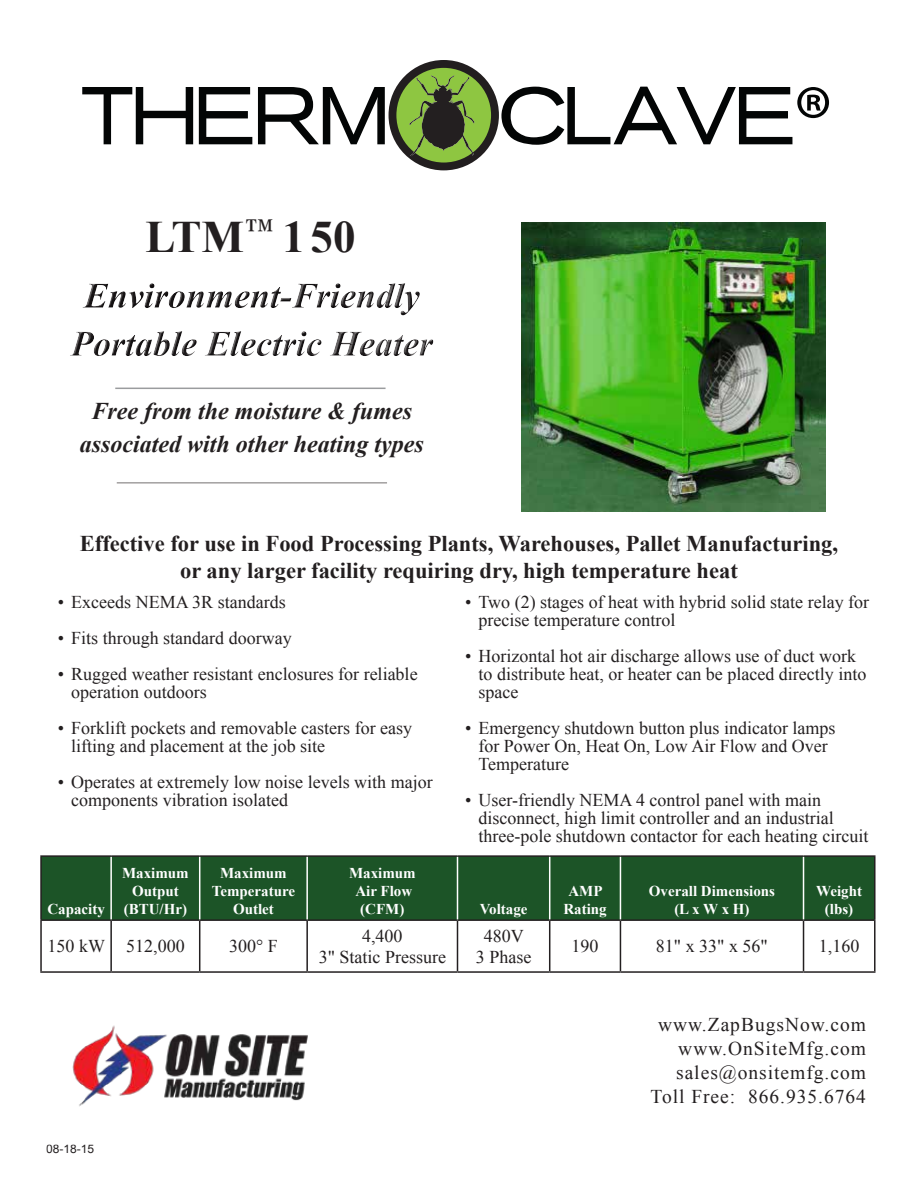
<style>
.page{position:relative;width:918px;height:1188px;background:#fff}
.page>*{position:absolute;margin:0;border:0;box-sizing:border-box;transform-origin:0 0}
.t1{font:94.2px "Myriad Pro";color:#030505}
.t2{font:700 45px "Times New Roman";color:#231f20}
.t3{font:italic 700 24px/33px "Times New Roman";color:#231f20;text-align:center}
.t4{font:700 22.5px/27px "Times New Roman";color:#231f20;text-align:center}
.t5{font:19.5px/24px "Times New Roman";letter-spacing:.05em;color:#231f20;text-align:right}
.t6{font:18px/18px "Times New Roman";color:#231f20}
.t7{font:700 15px/18px "Times New Roman";color:#fff;text-align:center}
.t8{font:12px "Arial";color:#231f20}
</style>
<div class="page">
<div style="left:58px;top:276px;width:387px;height:92px;background:#231f20;opacity:.75"></div>
<div style="left:42px;top:856px;width:832px;height:64px;background:#1c5427"></div>
<hr style="left:40px;top:921px;width:2px;height:50px;background:#231f20">
<hr style="left:110px;top:921px;width:2px;height:50px;background:#231f20">
<hr style="left:199px;top:921px;width:1px;height:50px;background:#231f20">
<hr style="left:306px;top:921px;width:2px;height:50px;background:#231f20">
<hr style="left:457px;top:921px;width:1px;height:50px;background:#231f20">
<hr style="left:549px;top:921px;width:1px;height:50px;background:#231f20">
<hr style="left:620px;top:921px;width:1px;height:50px;background:#231f20">
<hr style="left:803px;top:921px;width:1px;height:50px;background:#231f20">
<hr style="left:874px;top:921px;width:2px;height:50px;background:#231f20">
<hr style="left:40px;top:971px;width:71px;height:2px;background:#231f20">
<hr style="left:111px;top:971px;width:89px;height:2px;background:#231f20">
<hr style="left:200px;top:971px;width:107px;height:2px;background:#231f20">
<hr style="left:307px;top:971px;width:150px;height:2px;background:#231f20">
<hr style="left:458px;top:971px;width:92px;height:2px;background:#231f20">
<hr style="left:550px;top:971px;width:70px;height:2px;background:#231f20">
<hr style="left:620px;top:971px;width:184px;height:2px;background:#231f20">
<hr style="left:804px;top:971px;width:72px;height:2px;background:#231f20">
<hr style="left:40px;top:855px;width:71px;height:2px;background:#231f20">
<hr style="left:40px;top:857px;width:2px;height:62px;background:#231f20">
<hr style="left:111px;top:855px;width:89px;height:2px;background:#231f20">
<hr style="left:200px;top:855px;width:107px;height:2px;background:#231f20">
<hr style="left:307px;top:855px;width:150px;height:2px;background:#231f20">
<hr style="left:458px;top:855px;width:92px;height:2px;background:#231f20">
<hr style="left:550px;top:855px;width:70px;height:2px;background:#231f20">
<hr style="left:620px;top:855px;width:184px;height:2px;background:#231f20">
<hr style="left:804px;top:855px;width:72px;height:2px;background:#231f20">
<hr style="left:874px;top:857px;width:2px;height:62px;background:#231f20">
<hr style="left:40px;top:919px;width:71px;height:2px;background:#231f20">
<hr style="left:111px;top:919px;width:89px;height:2px;background:#231f20">
<hr style="left:200px;top:919px;width:107px;height:2px;background:#231f20">
<hr style="left:307px;top:919px;width:150px;height:2px;background:#231f20">
<hr style="left:458px;top:919px;width:92px;height:2px;background:#231f20">
<hr style="left:550px;top:919px;width:70px;height:2px;background:#231f20">
<hr style="left:620px;top:919px;width:184px;height:2px;background:#231f20">
<hr style="left:804px;top:919px;width:72px;height:2px;background:#231f20">
<hr style="left:110px;top:857px;width:2px;height:62px;background:#fff">
<hr style="left:199px;top:857px;width:1px;height:62px;background:#fff">
<hr style="left:306px;top:857px;width:2px;height:62px;background:#fff">
<hr style="left:457px;top:857px;width:1px;height:62px;background:#fff">
<hr style="left:549px;top:857px;width:1px;height:62px;background:#fff">
<hr style="left:620px;top:857px;width:1px;height:62px;background:#fff">
<hr style="left:803px;top:857px;width:1px;height:62px;background:#fff">
<hr style="left:115px;top:388px;width:271px;height:1px;background:#9a9c9e">
<hr style="left:117px;top:482px;width:270px;height:2px;background:#a29fa0">
<img style="left:72px;top:1025px;width:236px;height:82px">
<svg style="left:392px;top:64px;width:103px;height:102px;fill:#8ec641"></svg>
<div style="left:389px;top:60px;width:110px;height:110px;border:8px solid #221e1f;border-radius:50%"></div>
<svg style="left:409px;top:75px;width:65px;height:81px"></svg>
<svg style="left:82px;top:87px;width:111px;height:57px"></svg>
<svg style="left:199px;top:87px;width:53px;height:57px"></svg>
<svg style="left:258px;top:87px;width:127px;height:57px"></svg>
<svg style="left:501px;top:87px;width:291px;height:58px"></svg>
<img style="left:522px;top:222px;width:303px;height:290px">
<h2 class="t2" style="left:146px;top:206px;width:211px">LTM 150</h2>
<h3 class="t3" style="left:80px;top:394px;width:346px">Free from the moisture &amp; fumes associated with other heating types</h3>
<h1 class="t1" style="left:793px;top:62px;width:41px">®</h1>
<p class="t4" style="left:80px;top:530px;width:760px">Effective for use in Food Processing Plants, Warehouses, Pallet Manufacturing, or any larger facility requiring dry, high temperature heat</p>
<p class="t6" style="left:58px;top:593px;width:229px">• Exceeds NEMA 3R standards</p>
<p class="t6" style="left:58px;top:629px;width:235px">• Fits through standard doorway</p>
<p class="t6" style="left:71px;top:665px;width:348px;text-indent:-14px">• Rugged weather resistant enclosures for reliable operation outdoors</p>
<p class="t6" style="left:71px;top:719px;width:342px;text-indent:-14px">• Forklift pockets and removable casters for easy lifting and placement at the job site</p>
<p class="t6" style="left:71px;top:773px;width:363px;text-indent:-14px">• Operates at extremely low noise levels with major components vibration isolated</p>
<p class="t7" style="left:47px;top:900px;width:59px">Capacity</p>
<p class="t7" style="left:122px;top:864px;width:68px">Maximum<br>Output (BTU/Hr)</p>
<p class="t7" style="left:212px;top:864px;width:85px">Maximum<br>Temperature<br>Outlet</p>
<p class="t7" style="left:349px;top:864px;width:68px">Maximum<br>Air Flow (CFM)</p>
<p class="t6" style="left:478px;top:593px;width:392px;text-indent:-14px">• Two (2) stages of heat with hybrid solid state relay for precise temperature control</p>
<p class="t6" style="left:478px;top:647px;width:389px;text-indent:-14px">• Horizontal hot air discharge allows use of duct work to distribute heat, or heater can be placed directly into space</p>
<p class="t6" style="left:478px;top:719px;width:359px;text-indent:-14px">• Emergency shutdown button plus indicator lamps for Power On, Heat On, Low Air Flow and Over<br>Temperature</p>
<p class="t6" style="left:478px;top:791px;width:391px;text-indent:-14px">• User-friendly NEMA 4 control panel with main disconnect, high limit controller and an industrial three-pole shutdown contactor for each heating circuit</p>
<p class="t7" style="left:480px;top:900px;width:49px">Voltage</p>
<p class="t7" style="left:563px;top:882px;width:45px">AMP<br>Rating</p>
<p class="t7" style="left:649px;top:882px;width:128px">Overall Dimensions (L x W x H)</p>
<p class="t7" style="left:816px;top:882px;width:47px">Weight (lbs)</p>
<p class="t6" style="left:48px;top:937px;width:139px">150 kW 512,000</p>
<p class="t6" style="left:229px;top:937px;width:50px">300° F</p>
<p class="t6" style="left:319px;top:924px;width:129px;line-height:21.6px;text-align:center">4,400<br>3" Static Pressure</p>
<p class="t6" style="left:476px;top:924px;width:57px;line-height:21.6px;text-align:center">480V<br>3 Phase</p>
<p class="t6" style="left:572px;top:937px;width:28px">190</p>
<p class="t6" style="left:656px;top:937px;width:114px">81" x 33" x 56"</p>
<p class="t6" style="left:819px;top:937px;width:42px">1,160</p>
<p class="t8" style="left:46px;top:1141px;width:50px">08-18-15</p>
<p class="t5" style="left:650px;top:1013px;width:217px">www.ZapBugsNow.com www.OnSiteMfg.com sales@onsitemfg.com<br>Toll Free: 866.935.6764</p>
</div>
